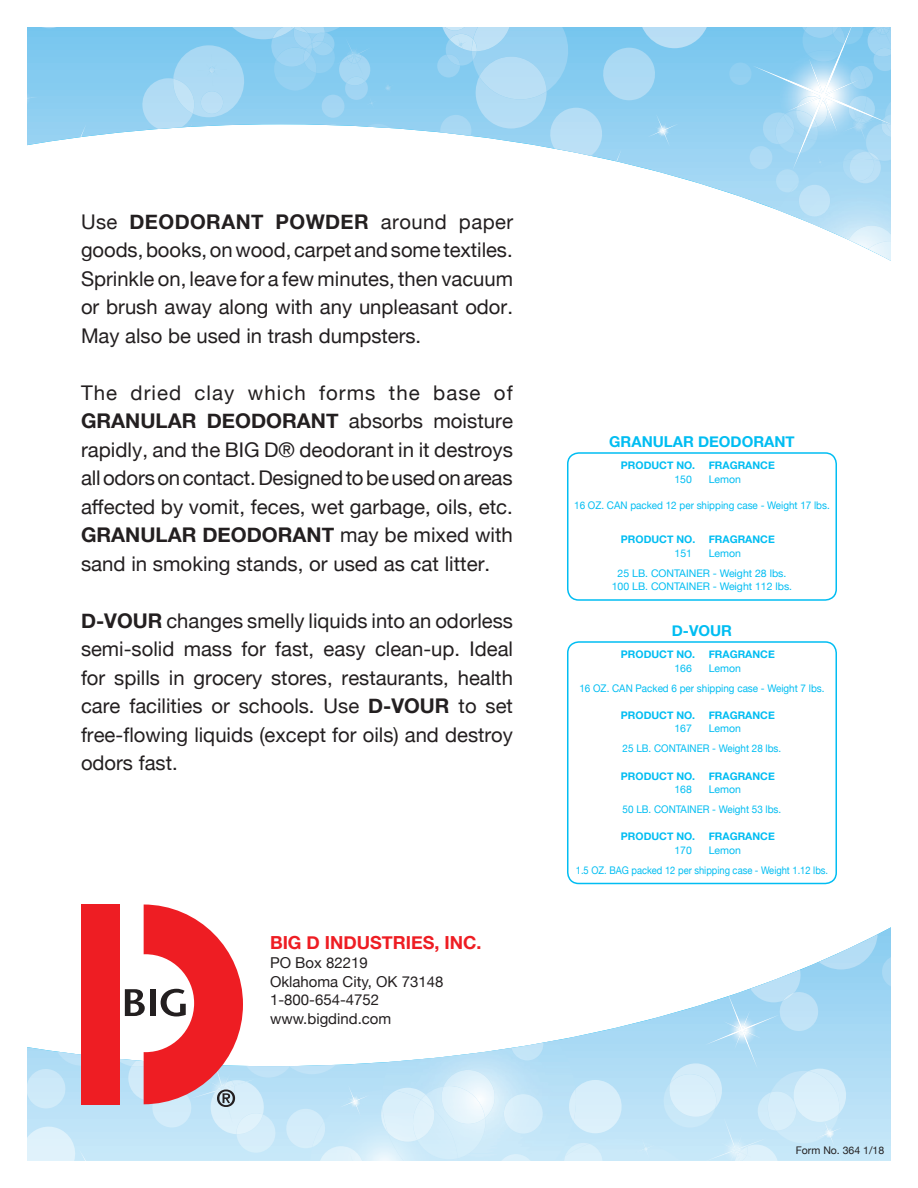
<style>
.page{position:relative;width:918px;height:1188px;background:#fff}
.page>*{position:absolute;margin:0;border:0;box-sizing:border-box;transform-origin:0 0}
.t1{font:20.25px/28.5px "Helvetica Neue";color:#231f20;text-align:justify}
.t2{font:700 18px "Helvetica Neue";color:#ee1d23}
.t3{font:15px/18.8px "Helvetica Neue";color:#231f20}
.t4{font:700 15px "Helvetica Neue";color:#01bdf2}
.t5{font:10.5px "Helvetica Neue";color:#01bdf2;scale:.94 1}
.t6{font:700 10.5px "Helvetica Neue";color:#01bdf2}
.t7{font:10.5px/12.8px "Helvetica Neue";color:#01bdf2;text-align:center}
.t8{font:10.5px "Helvetica Neue";color:#01bdf2;scale:.89 1}
.t9{font:10.5px "Helvetica Neue";color:#231f20}
.s1{font-weight:700}
</style>
<div class="page">
<svg style="left:374px;top:1016px;width:288px;height:123px"></svg>
<svg style="left:575px;top:1080px;width:50px;height:53px;background:#d2ebf9"></svg>
<img style="left:575px;top:1144px;width:30px;height:17px">
<svg style="left:640px;top:1138px;width:16px;height:16px"></svg>
<img style="left:383px;top:1040px;width:192px;height:121px">
<img style="left:567px;top:1089px;width:9px;height:33px">
<img style="left:426px;top:1086px;width:61px;height:72px">
<img style="left:444px;top:1070px;width:53px;height:48px">
<img style="left:441px;top:1086px;width:44px;height:38px">
<img style="left:494px;top:1154px;width:42px;height:7px">
<img style="left:501px;top:1094px;width:44px;height:40px">
<img style="left:396px;top:1088px;width:30px;height:2px">
<img style="left:374px;top:1090px;width:8px;height:63px">
<img style="left:380px;top:1107px;width:2px;height:26px">
<img style="left:382px;top:1090px;width:76px;height:71px">
<img style="left:417px;top:1109px;width:41px;height:50px">
<img style="left:382px;top:1091px;width:39px;height:51px">
<img style="left:411px;top:1100px;width:24px;height:40px">
<img style="left:512px;top:1043px;width:32px;height:17px">
<svg style="left:383px;top:1016px;width:234px;height:20px"></svg>
<svg style="left:662px;top:927px;width:229px;height:234px"></svg>
<svg style="left:711px;top:27px;width:67px;height:183px"></svg>
<img style="left:778px;top:192px;width:113px;height:58px">
<img style="left:849px;top:226px;width:42px;height:23px">
<img style="left:868px;top:241px;width:23px;height:15px">
<img style="left:797px;top:249px;width:43px;height:1px">
<img style="left:881px;top:245px;width:10px;height:16px">
<img style="left:797px;top:192px;width:35px;height:24px">
<svg style="left:728px;top:27px;width:163px;height:165px;background:#9ed5f2"></svg>
<svg style="left:27px;top:27px;width:684px;height:160px"></svg>
<svg style="left:27px;top:905px;width:347px;height:256px"></svg>
<div style="left:81px;top:905px;width:38px;height:200px;background:#ee1d23"></div>
<div style="left:567px;top:452px;width:270px;height:149px;border:2px solid #01bdf2;border-radius:11px"></div>
<div style="left:567px;top:641px;width:270px;height:243px;border:2px solid #01bdf2;border-radius:11px"></div>
<p class="t1" style="left:81px;top:209px;width:434px">Use <span class="s1">DEODORANT POWDER</span> around paper goods, books, on wood, carpet and some textiles.<br>Sprinkle on, leave for a few minutes, then vacuum or brush away along with any unpleasant odor.<br>May also be used in trash dumpsters.</p>
<p class="t1" style="left:81px;top:380px;width:434px">The dried clay which forms the base of <span class="s1">GRANULAR DEODORANT</span> absorbs moisture rapidly, and the BIG D® deodorant in it destroys all odors on contact. Designed to be used on areas affected by vomit, feces, wet garbage, oils, etc.<br><span class="s1">GRANULAR DEODORANT</span> may be mixed with sand in smoking stands, or used as cat litter.</p>
<p class="t1" style="left:81px;top:608px;width:434px"><span class="s1">D-VOUR</span> changes smelly liquids into an odorless semi-solid mass for fast, easy clean-up. Ideal for spills in grocery stores, restaurants, health care facilities or schools. Use <span class="s1">D-VOUR</span> to set free-flowing liquids (except for oils) and destroy odors fast.</p>
<p class="t2" style="left:270px;top:929px;width:213px">BIG D INDUSTRIES, INC.</p>
<p class="t3" style="left:270px;top:954px;width:175px">PO Box 82219<br>Oklahoma City, OK 73148<br>1-800-654-4752 www.bigdind.com</p>
<p class="t4" style="left:609px;top:430px;width:187px">GRANULAR DEODORANT</p>
<p class="t6" style="left:621px;top:457px;width:76px">PRODUCT NO.</p>
<p class="t7" style="left:674px;top:473px;width:19px">150</p>
<p class="t6" style="left:709px;top:457px;width:68px">FRAGRANCE</p>
<p class="t7" style="left:709px;top:473px;width:34px">Lemon</p>
<p class="t5" style="left:574px;top:498px;width:273px">16 OZ. CAN packed 12 per shipping case - Weight 17 lbs.</p>
<p class="t6" style="left:621px;top:531px;width:76px">PRODUCT NO.</p>
<p class="t7" style="left:674px;top:547px;width:19px">151</p>
<p class="t6" style="left:709px;top:531px;width:68px">FRAGRANCE</p>
<p class="t7" style="left:709px;top:547px;width:34px">Lemon</p>
<p class="t7" style="left:612px;top:567px;width:182px">25 LB. CONTAINER - Weight 28 lbs.<br>100 LB. CONTAINER - Weight 112 lbs.</p>
<p class="t4" style="left:672px;top:619px;width:62px">D-VOUR</p>
<p class="t6" style="left:621px;top:646px;width:76px">PRODUCT NO.</p>
<p class="t7" style="left:674px;top:662px;width:19px">166</p>
<p class="t6" style="left:709px;top:646px;width:68px">FRAGRANCE</p>
<p class="t7" style="left:709px;top:662px;width:34px">Lemon</p>
<p class="t5" style="left:579px;top:680px;width:262px">16 OZ. CAN Packed 6 per shipping case - Weight 7 lbs.</p>
<p class="t6" style="left:621px;top:707px;width:76px">PRODUCT NO.</p>
<p class="t7" style="left:674px;top:723px;width:19px">167</p>
<p class="t6" style="left:709px;top:707px;width:68px">FRAGRANCE</p>
<p class="t7" style="left:709px;top:723px;width:34px">Lemon</p>
<p class="t5" style="left:623px;top:741px;width:170px">25 LB. CONTAINER - Weight 28 lbs.</p>
<p class="t6" style="left:621px;top:768px;width:76px">PRODUCT NO.</p>
<p class="t7" style="left:674px;top:784px;width:19px">168</p>
<p class="t6" style="left:709px;top:768px;width:68px">FRAGRANCE</p>
<p class="t7" style="left:709px;top:784px;width:34px">Lemon</p>
<p class="t5" style="left:623px;top:802px;width:170px">50 LB. CONTAINER - Weight 53 lbs.</p>
<p class="t6" style="left:621px;top:829px;width:76px">PRODUCT NO.</p>
<p class="t7" style="left:674px;top:844px;width:19px">170</p>
<p class="t6" style="left:709px;top:829px;width:68px">FRAGRANCE</p>
<p class="t7" style="left:709px;top:844px;width:34px">Lemon</p>
<p class="t8" style="left:576px;top:863px;width:285px">1.5 OZ. BAG packed 12 per shipping case - Weight 1.12 lbs.</p>
<p class="t9" style="left:796px;top:1143px;width:90px">Form No. 364 1/18</p>
</div>
